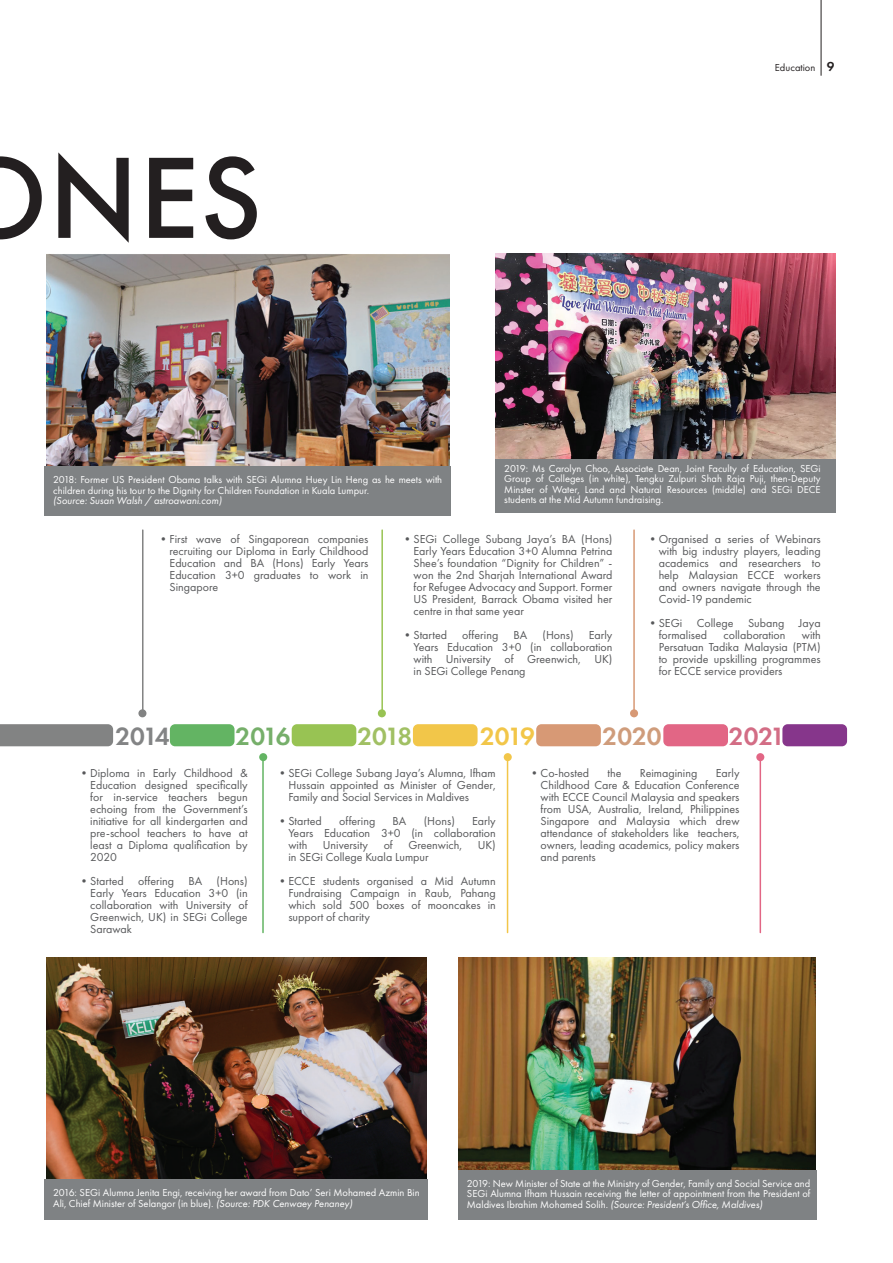
<style>
.page{position:relative;width:893px;height:1263px;background:#fff}
.page>*{position:absolute;margin:0;border:0;box-sizing:border-box;transform-origin:0 0}
.t1{font:500 120px "Futura PT";color:#231f20}
.t2{font:600 25.95px "Futura PT";color:#838485}
.t3{font:600 25.95px "Futura PT";color:#76af6a}
.t4{font:600 25.95px "Futura PT";color:#a1c064}
.t5{font:600 25.95px "Futura PT";color:#f2c649}
.t6{font:600 25.95px "Futura PT";color:#cf9c7b}
.t7{font:600 25.95px "Futura PT";color:#d36d85}
.t8{font:12px/12px "Futura PT";color:#57585a;text-align:justify}
.t9{font:10.5px/10.5px "Futura PT";color:#fff}
.t10{font:italic 10.5px "Futura PT";color:#fff}
.t11{font:10.5px "Futura PT";color:#231f20}
.s1{font-weight:600;font-size:13.5px}
.s2{font-style:italic}
</style>
<div class="page">
<hr style="left:821px;top:0;width:1px;height:76px;background:#231f20">
<img style="left:46px;top:254px;width:403px;height:212px">
<img style="left:459px;top:958px;width:357px;height:212px">
<img style="left:46px;top:958px;width:381px;height:221px">
<img style="left:496px;top:254px;width:339px;height:205px">
<div style="left:45px;top:466px;width:406px;height:50px;background:#7f8284"></div>
<div style="left:45px;top:1179px;width:383px;height:40px;background:#7f8284"></div>
<div style="left:458px;top:1170px;width:358px;height:49px;background:#7f8284"></div>
<div style="left:496px;top:459px;width:340px;height:53px;background:#7f8284"></div>
<div style="left:170px;top:724px;width:64px;height:22px;background:#63b463;border-radius:5px"></div>
<div style="left:292px;top:724px;width:64px;height:22px;background:#98c353;border-radius:5px"></div>
<div style="left:413px;top:724px;width:65px;height:22px;background:#f2c649;border-radius:5px"></div>
<div style="left:536px;top:724px;width:65px;height:22px;background:#d79975;border-radius:5px"></div>
<div style="left:663px;top:724px;width:65px;height:22px;background:#e26685;border-radius:5px"></div>
<div style="left:782px;top:724px;width:65px;height:22px;background:#86368b;border-radius:5px"></div>
<div style="left:0;top:724px;width:113px;height:22px;background:#828383"></div>
<div style="left:259px;top:753px;width:8px;height:8px;background:#63b463;border-radius:50%"></div>
<div style="left:504px;top:753px;width:8px;height:8px;background:#f2c649;border-radius:50%"></div>
<div style="left:756px;top:753px;width:8px;height:8px;background:#e26685;border-radius:50%"></div>
<div style="left:138px;top:709px;width:8px;height:8px;background:#828383;border-radius:50%"></div>
<div style="left:378px;top:709px;width:8px;height:8px;background:#98c353;border-radius:50%"></div>
<div style="left:630px;top:709px;width:8px;height:8px;background:#d79975;border-radius:50%"></div>
<hr style="left:142px;top:529px;width:2px;height:184px;background:#828383">
<hr style="left:381px;top:529px;width:2px;height:184px;background:#98c353">
<hr style="left:633px;top:529px;width:2px;height:184px;background:#d79975">
<hr style="left:262px;top:755px;width:2px;height:178px;background:#63b463">
<hr style="left:507px;top:755px;width:1px;height:178px;background:#f2c649">
<hr style="left:760px;top:755px;width:1px;height:178px;background:#e26685">
<h1 class="t1" style="left:-47px;top:126px;width:311px">ONES</h1>
<p class="t11" style="left:775px;top:61px;width:61px">Education <span class="s1">9</span></p>
<p class="t9" style="left:53px;top:475px;width:391px">2018: Former US President Obama talks with SEGi Alumna Huey Lin Heng as he meets with children during his tour to the Dignity for Children Foundation in Kuala Lumpur.</p>
<p class="t10" style="left:53px;top:495px;width:170px">(Source: Susan Walsh / astroawani.com)</p>
<p class="t9" style="left:504px;top:463px;width:318px;text-align:justify">2019: Ms Carolyn Choo, Associate Dean, Joint Faculty of Education, SEGi Group of Colleges (in white), Tengku Zulpuri Shah Raja Puji, then-Deputy Minster of Water, Land and Natural Resources (middle) and SEGi DECE students at the Mid Autumn fundraising.</p>
<p class="t8" style="left:170px;top:533px;width:200px;text-indent:-12px">•First wave of Singaporean companies recruiting our Diploma in Early Childhood Education and BA (Hons) Early Years Education 3+0 graduates to work in Singapore</p>
<p class="t8" style="left:414px;top:533px;width:200px;text-indent:-12px">•SEGi College Subang Jaya’s BA (Hons)<br>Early Years Education 3+0 Alumna Petrina Shee’s foundation “Dignity for Children” - won the 2nd Sharjah International Award for Refugee Advocacy and Support. Former US President, Barrack Obama visited her centre in that same year</p>
<p class="t8" style="left:402px;top:629px;width:47px">•Started</p>
<p class="t8" style="left:462px;top:629px;width:38px">offering</p>
<p class="t8" style="left:513px;top:629px;width:15px">BA</p>
<p class="t8" style="left:542px;top:629px;width:33px">(Hons)</p>
<p class="t8" style="left:414px;top:629px;width:200px;text-indent:175px">Early Years Education 3+0 (in collaboration with University of Greenwich, UK) in SEGi College Penang</p>
<p class="t8" style="left:659px;top:533px;width:164px;text-indent:-12px">•Organised a series of Webinars with big industry players, leading academics and researchers to help Malaysian ECCE workers and owners navigate through the Covid-19 pandemic</p>
<p class="t8" style="left:659px;top:617px;width:163px;text-indent:-12px">•SEGi College Subang Jaya formalised</p>
<p class="t8" style="left:659px;top:629px;width:164px;text-indent:143px">with Persatuan Tadika Malaysia (PTM) to provide upskilling programmes for ECCE service providers</p>
<p class="t8" style="left:723px;top:629px;width:64px">collaboration</p>
<p class="t2" style="left:115px;top:720px;width:55px">2014</p>
<p class="t3" style="left:236px;top:720px;width:56px">2016</p>
<p class="t4" style="left:357px;top:720px;width:56px">2018</p>
<p class="t5" style="left:480px;top:720px;width:56px">2019</p>
<p class="t6" style="left:603px;top:720px;width:61px">2020</p>
<p class="t7" style="left:729px;top:720px;width:58px">2021</p>
<p class="t8" style="left:90px;top:767px;width:159px;text-indent:-12px">•Diploma in Early Childhood &amp; Education designed specifically for in-service teachers begun echoing from the Government’s initiative for all kindergarten and pre-school teachers to have at least a Diploma qualification by 2020</p>
<p class="t8" style="left:90px;top:875px;width:159px;text-indent:-12px">•Started offering BA (Hons)<br>Early Years Education 3+0 (in collaboration with University of Greenwich, UK) in SEGi College Sarawak</p>
<p class="t8" style="left:288px;top:767px;width:209px;text-indent:-12px">•SEGi College Subang Jaya’s Alumna, Ifham Hussain appointed as Minister of Gender, Family and Social Services in Maldives</p>
<p class="t8" style="left:276px;top:815px;width:47px">•Started</p>
<p class="t8" style="left:339px;top:815px;width:38px">offering</p>
<p class="t8" style="left:393px;top:815px;width:15px">BA</p>
<p class="t8" style="left:424px;top:815px;width:33px">(Hons)</p>
<p class="t8" style="left:288px;top:815px;width:209px;text-indent:184px">Early Years Education 3+0 (in collaboration with</p>
<p class="t8" style="left:323px;top:839px;width:47px">University</p>
<p class="t8" style="left:384px;top:839px;width:11px">of</p>
<p class="t8" style="left:408px;top:839px;width:55px">Greenwich,</p>
<p class="t8" style="left:478px;top:839px;width:20px">UK)</p>
<p class="t8" style="left:288px;top:851px;width:142px">in SEGi College Kuala Lumpur</p>
<p class="t8" style="left:288px;top:875px;width:209px;text-indent:-12px">•ECCE students organised a Mid Autumn Fundraising Campaign in Raub, Pahang which sold 500 boxes of mooncakes in support of charity</p>
<p class="t8" style="left:529px;top:767px;width:62px">•Co-hosted</p>
<p class="t8" style="left:608px;top:767px;width:15px">the</p>
<p class="t8" style="left:640px;top:767px;width:59px">Reimagining</p>
<p class="t8" style="left:541px;top:767px;width:200px;text-indent:175px">Early Childhood Care &amp; Education Conference with ECCE Council Malaysia and speakers from USA, Australia, Ireland, Philippines Singapore and Malaysia which drew attendance of stakeholders like teachers, owners, leading academics, policy makers and parents</p>
<p class="t9" style="left:53px;top:1187px;width:368px">2016: SEGi Alumna Jenita Engi, receiving her award from Dato’ Seri Mohamed Azmin Bin<br>Ali, Chief Minister of Selangor (in blue). <span class="s2">(Source: PDK Cenwaey Penaney)</span></p>
<p class="t9" style="left:467px;top:1178px;width:345px;text-align:justify">2019: New Minister of State at the Ministry of Gender, Family and Social Service and SEGi Alumna Ifham Hussain receiving the letter of appointment from the President of Maldives Ibrahim Mohamed Solih. <span class="s2">(Source: President’s Office, Maldives)</span></p>
</div>
